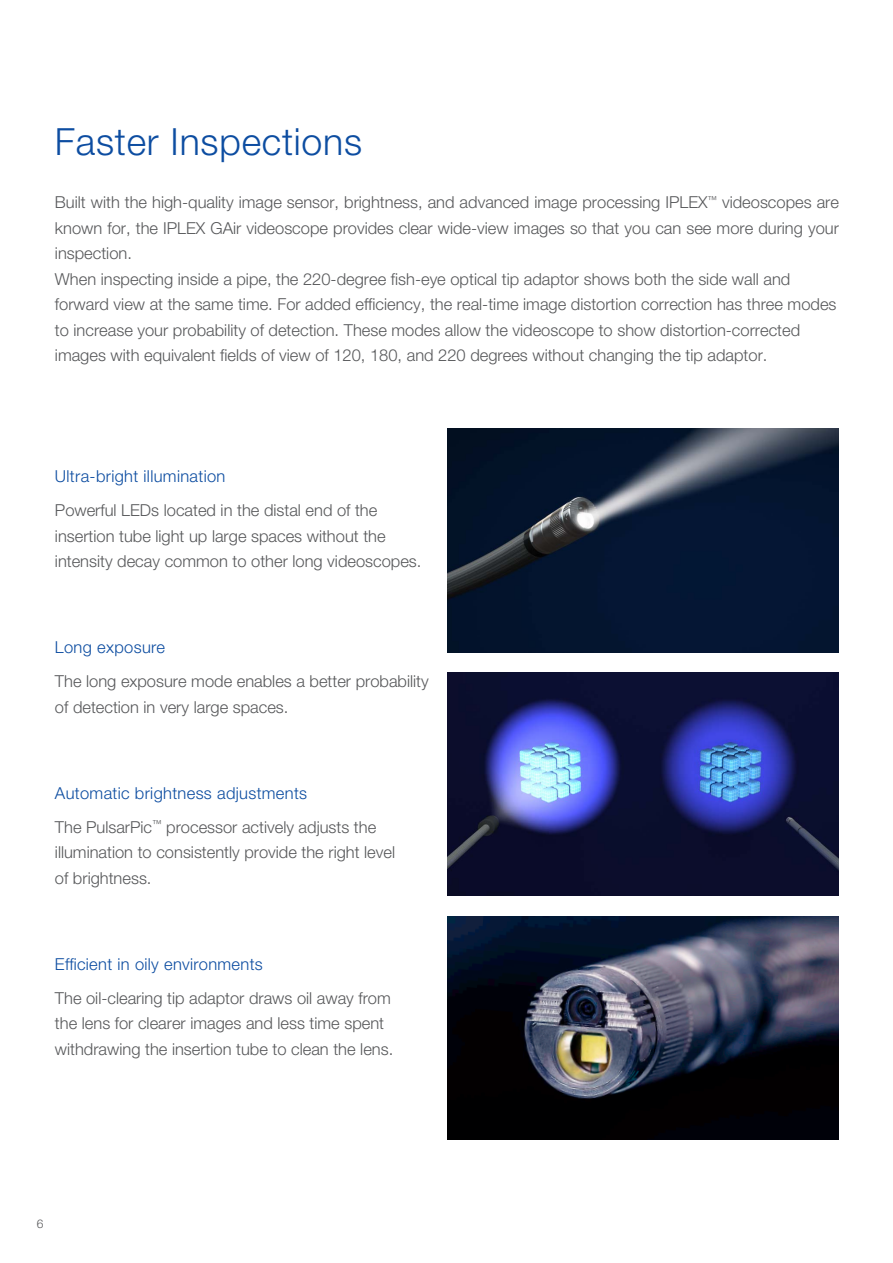
<style>
.page{position:relative;width:893px;height:1263px;background:#fff}
.page>*{position:absolute;margin:0;border:0;box-sizing:border-box;transform-origin:0 0}
.t1{font:300 37.5px "Helvetica Neue LT Std";letter-spacing:.02em;color:#0d4da1}
.t2{font:300 16.5px/25.5px "Helvetica Neue LT Std";color:#57585a}
.t3{font:300 16.5px "Helvetica Neue LT Std";letter-spacing:.02em;color:#0d4da1}
.t4{font:300 12px "Helvetica Neue LT Std";color:#57585a}
.s1{color:#0d4da1}
</style>
<div class="page">
<img style="left:447px;top:428px;width:392px;height:224px">
<img style="left:447px;top:672px;width:392px;height:224px">
<img style="left:447px;top:916px;width:392px;height:224px">
<h1 class="t1" style="left:55px;top:119px;width:309px">Faster Inspections</h1>
<p class="t2" style="left:55px;top:189px;width:785px">Built with the high-quality image sensor, brightness, and advanced image processing IPLEX<sup>™</sup> videoscopes are known for, the IPLEX GAir videoscope provides clear wide-view images so that you can see more during your inspection.<br>When inspecting inside a pipe, the 220-degree fish-eye optical tip adaptor shows both the side wall and forward view at the same time. For added efficiency, the real-time image distortion correction has three modes to increase your probability of detection. These modes allow the videoscope to show distortion-corrected images with equivalent fields of view of 120, 180, and 220 degrees without changing the tip adaptor.</p>
<p class="t3" style="left:55px;top:466px;width:172px">Ultra-bright illumination</p>
<p class="t2" style="left:55px;top:497px;width:368px">Powerful LEDs located in the distal end of the insertion tube light up large spaces without the intensity decay common to other long videoscopes.</p>
<p class="t3" style="left:55px;top:637px;width:112px">Long exposure</p>
<p class="t2" style="left:55px;top:668px;width:375px">The long exposure mode enables a better probability of detection in very large spaces.</p>
<p class="t2" style="left:55px;top:776px;width:323px;line-height:34px"><span class="s1">Automatic brightness adjustments<br></span>The PulsarPic<sup>™</sup> processor actively adjusts the</p>
<p class="t2" style="left:55px;top:839px;width:342px">illumination to consistently provide the right level of brightness.</p>
<p class="t3" style="left:55px;top:954px;width:209px">Efficient in oily environments</p>
<p class="t2" style="left:55px;top:985px;width:340px">The oil-clearing tip adaptor draws oil away from the lens for clearer images and less time spent withdrawing the insertion tube to clean the lens.</p>
<p class="t4" style="left:37px;top:1216px;width:8px">6</p>
</div>
